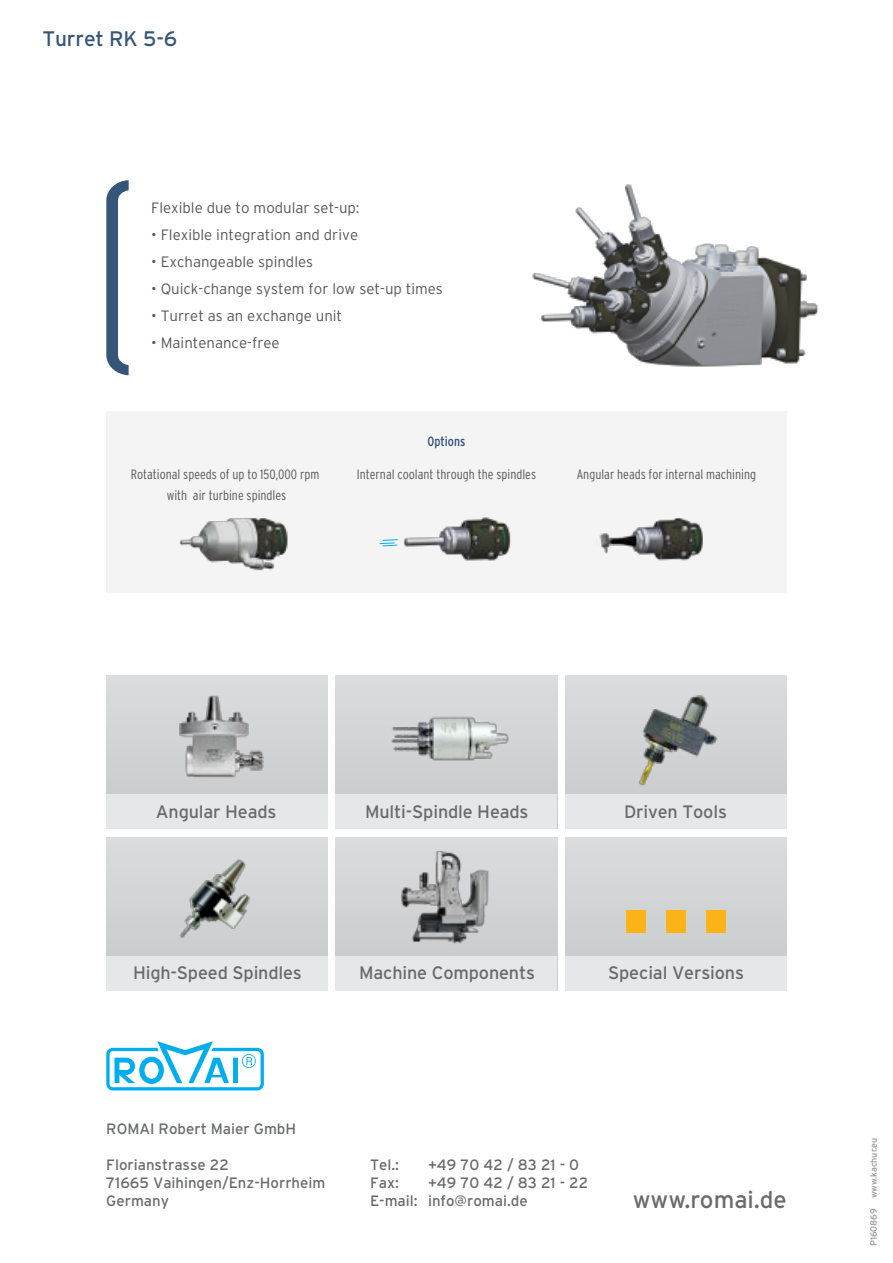
<style>
.page{position:relative;width:893px;height:1263px;background:#fff}
.page>*{position:absolute;margin:0;border:0;box-sizing:border-box;transform-origin:0 0}
.t1{font:24px "Interstate";color:#686b6c}
.t2{font:21px "Interstate";letter-spacing:-.01em;color:#355579}
.t3{font:18px "Interstate";letter-spacing:-.01em;color:#686b6c}
.t4{font:300 15px "Interstate";color:#57585a}
.t5{font:15px/18px "Interstate";color:#686b6c}
.t6{font:300 condensed 13.5px/21px "Interstate";color:#57585a;text-align:center}
.t7{font:condensed 13.5px "Interstate";color:#355579}
.t8{font:9px "Interstate";color:#939598}
</style>
<div class="page">
<div style="left:106px;top:411px;width:681px;height:181px;background:#f4f4f4"></div>
<svg style="left:106px;top:1041px;width:158px;height:49px"></svg>
<svg style="left:106px;top:180px;width:23px;height:195px"></svg>
<img style="left:180px;top:518px;width:108px;height:53px">
<img style="left:599px;top:518px;width:104px;height:43px">
<img style="left:532px;top:184px;width:286px;height:183px">
<img style="left:403px;top:517px;width:108px;height:44px">
<svg style="left:379px;top:539px;width:19px;height:8px"></svg>
<div style="left:106px;top:676px;width:221px;height:153px;background:#d4d5d7"></div>
<div style="left:336px;top:676px;width:221px;height:153px;background:#d4d5d7"></div>
<div style="left:566px;top:676px;width:221px;height:153px;background:#d4d5d7"></div>
<div style="left:106px;top:837px;width:221px;height:153px;background:#d4d5d7"></div>
<div style="left:336px;top:837px;width:221px;height:153px;background:#d4d5d7"></div>
<div style="left:566px;top:837px;width:221px;height:153px;background:#d4d5d7"></div>
<div style="left:106px;top:795px;width:221px;height:34px;background:#e6e7e9"></div>
<div style="left:336px;top:795px;width:221px;height:34px;background:#e6e7e9"></div>
<div style="left:566px;top:795px;width:221px;height:34px;background:#e6e7e9"></div>
<div style="left:106px;top:956px;width:221px;height:34px;background:#e6e7e9"></div>
<div style="left:336px;top:956px;width:221px;height:34px;background:#e6e7e9"></div>
<div style="left:566px;top:956px;width:221px;height:34px;background:#e6e7e9"></div>
<img style="left:368px;top:675px;width:157px;height:120px">
<img style="left:632px;top:695px;width:88px;height:100px">
<img style="left:179px;top:859px;width:71px;height:79px">
<img style="left:401px;top:851px;width:88px;height:93px">
<img style="left:179px;top:695px;width:85px;height:83px">
<div style="left:627px;top:910px;width:19px;height:22px;background:#fbb316"></div>
<div style="left:666px;top:910px;width:20px;height:22px;background:#fbb316"></div>
<div style="left:706px;top:910px;width:20px;height:22px;background:#fbb316"></div>
<h2 class="t2" style="left:43px;top:27px;width:136px">Turret RK 5-6</h2>
<p class="t4" style="left:151px;top:199px;width:210px">Flexible due to modular set-up:</p>
<p class="t4" style="left:151px;top:226px;width:208px">• Flexible integration and drive</p>
<p class="t4" style="left:151px;top:253px;width:164px">• Exchangeable spindles</p>
<p class="t4" style="left:151px;top:280px;width:293px">• Quick-change system for low set-up times</p>
<p class="t4" style="left:151px;top:307px;width:193px">• Turret as an exchange unit</p>
<p class="t4" style="left:151px;top:334px;width:130px">• Maintenance-free</p>
<p class="t7" style="left:428px;top:433px;width:39px">Options</p>
<p class="t6" style="left:131px;top:464px;width:190px">Rotational speeds of up to 150,000 rpm with air turbine spindles</p>
<p class="t6" style="left:357px;top:464px;width:181px">Internal coolant through the spindles</p>
<p class="t6" style="left:577px;top:464px;width:181px">Angular heads for internal machining</p>
<p class="t3" style="left:156px;top:802px;width:122px">Angular Heads</p>
<p class="t3" style="left:365px;top:802px;width:165px">Multi-Spindle Heads</p>
<p class="t3" style="left:624px;top:802px;width:104px">Driven Tools</p>
<p class="t3" style="left:133px;top:963px;width:170px">High-Speed Spindles</p>
<p class="t3" style="left:359px;top:963px;width:178px">Machine Components</p>
<p class="t3" style="left:608px;top:963px;width:137px">Special Versions</p>
<p class="t5" style="left:106px;top:1119px;width:191px">ROMAI Robert Maier GmbH</p>
<p class="t5" style="left:106px;top:1155px;width:221px">Florianstrasse 22<br>71665 Vaihingen/Enz-Horrheim<br>Germany</p>
<p class="t5" style="left:370px;top:1155px;width:31px">Tel.:</p>
<p class="t5" style="left:428px;top:1155px;width:153px">+49 70 42 / 83 21 - 0</p>
<p class="t5" style="left:370px;top:1173px;width:220px;text-indent:58px">+49 70 42 / 83 21 - 22<br>E-mail: info@romai.de</p>
<p class="t5" style="left:370px;top:1173px;width:30px">Fax:</p>
<h1 class="t1" style="left:633px;top:1186px;width:155px">www.romai.de</h1>
<p class="t8" style="left:869px;top:1246px;width:110px;rotate:-90deg">P160869 www.kachur.eu</p>
</div>
